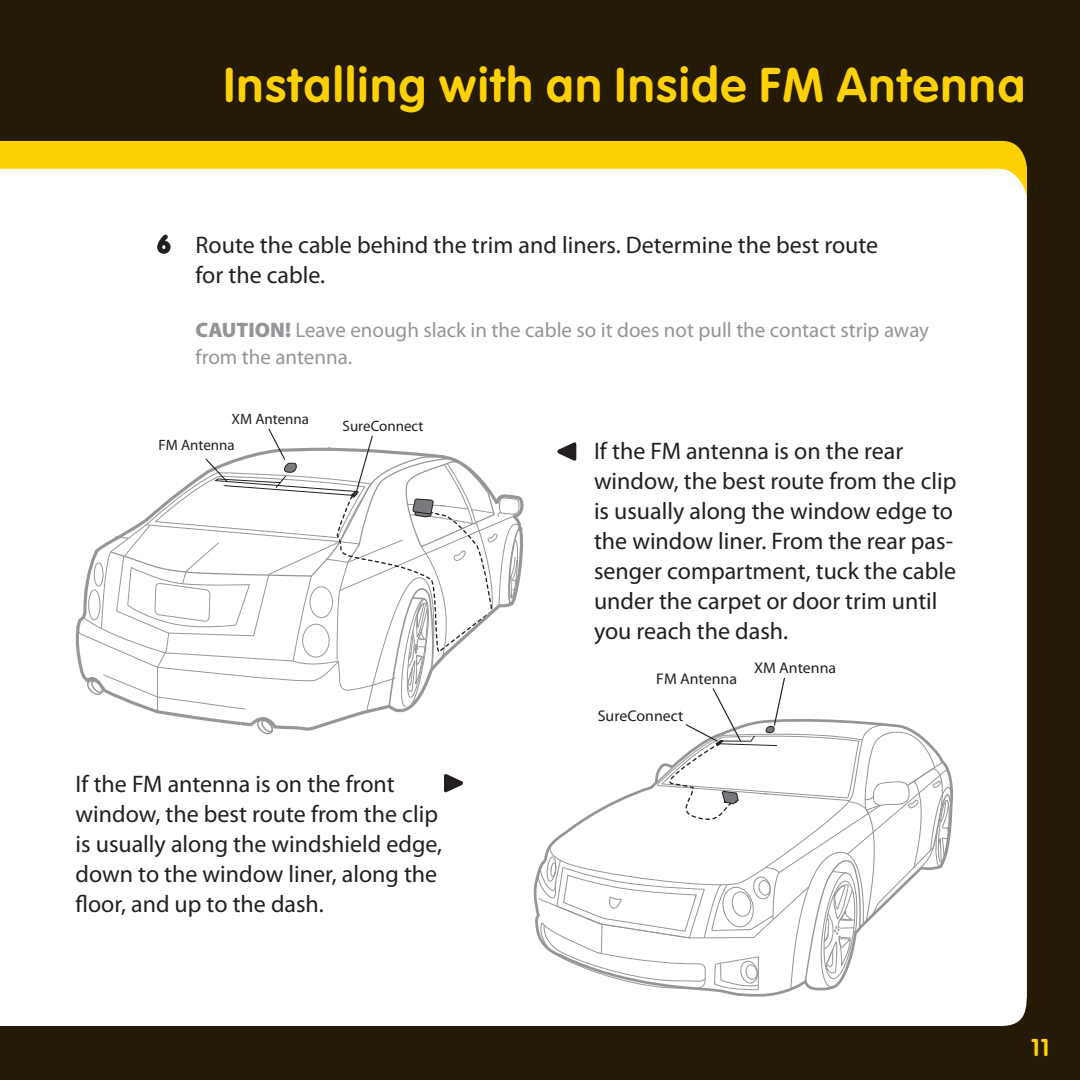
<style>
.page{position:relative;width:1080px;height:1080px;background:#251a05}
.page>*{position:absolute;margin:0;border:0;box-sizing:border-box;transform-origin:0 0}
.t1{font:700 48px "XM Rounded";color:#fed105}
.t2{font:24px/30px "Myriad Pro";color:#231f20}
.t3{font:700 24px "XM Rounded";color:#fed105}
.t4{font:21px/27px "Myriad Pro";color:#939598}
.t5{font:15.6px "Myriad";color:#231f20}
.t6{font:15px "Myriad";color:#231f20}
.s1{font-weight:900}
</style>
<div class="page">
<div style="left:0;top:196px;width:1027px;height:830px;background:#fff"></div>
<svg style="left:0;top:141px;width:1027px;height:55px;background:#fde77f"></svg>
<svg style="left:76px;top:427px;width:450px;height:307px;background:#f5f5f5"></svg>
<svg style="left:532px;top:778px;width:305px;height:220px;background:#f7f7f7"></svg>
<svg style="left:535px;top:677px;width:420px;height:314px;background:#f6f6f6"></svg>
<svg style="left:156px;top:234px;width:15px;height:21px"></svg>
<svg style="left:557px;top:442px;width:19px;height:19px"></svg>
<svg style="left:444px;top:774px;width:19px;height:18px"></svg>
<p class="t1" style="left:223px;top:57px;width:805px">Installing with an Inside FM Antenna</p>
<p class="t2" style="left:196px;top:229px;width:684px">Route the cable behind the trim and liners. Determine the best route for the cable.</p>
<p class="t4" style="left:196px;top:316px;width:735px"><span class="s1">CAUTION!</span> Leave enough slack in the cable so it does not pull the contact strip away from the antenna.</p>
<p class="t6" style="left:232px;top:411px;width:79px">XM Antenna</p>
<p class="t6" style="left:159px;top:438px;width:78px">FM Antenna</p>
<p class="t6" style="left:343px;top:419px;width:82px">SureConnect</p>
<p class="t2" style="left:76px;top:769px;width:368px">If the FM antenna is on the front window, the best route from the clip is usually along the windshield edge, down to the window liner, along the floor, and up to the dash.</p>
<p class="t2" style="left:594px;top:436px;width:364px">If the FM antenna is on the rear window, the best route from the clip is usually along the window edge to the window liner. From the rear pas&shy;senger compartment, tuck the cable under the carpet or door trim until you reach the dash.</p>
<p class="t5" style="left:656px;top:671px;width:82px">FM Antenna</p>
<p class="t5" style="left:598px;top:708px;width:87px">SureConnect</p>
<p class="t5" style="left:754px;top:660px;width:84px">XM Antenna</p>
<p class="t3" style="left:1030px;top:1034px;width:10px">11</p>
</div>
